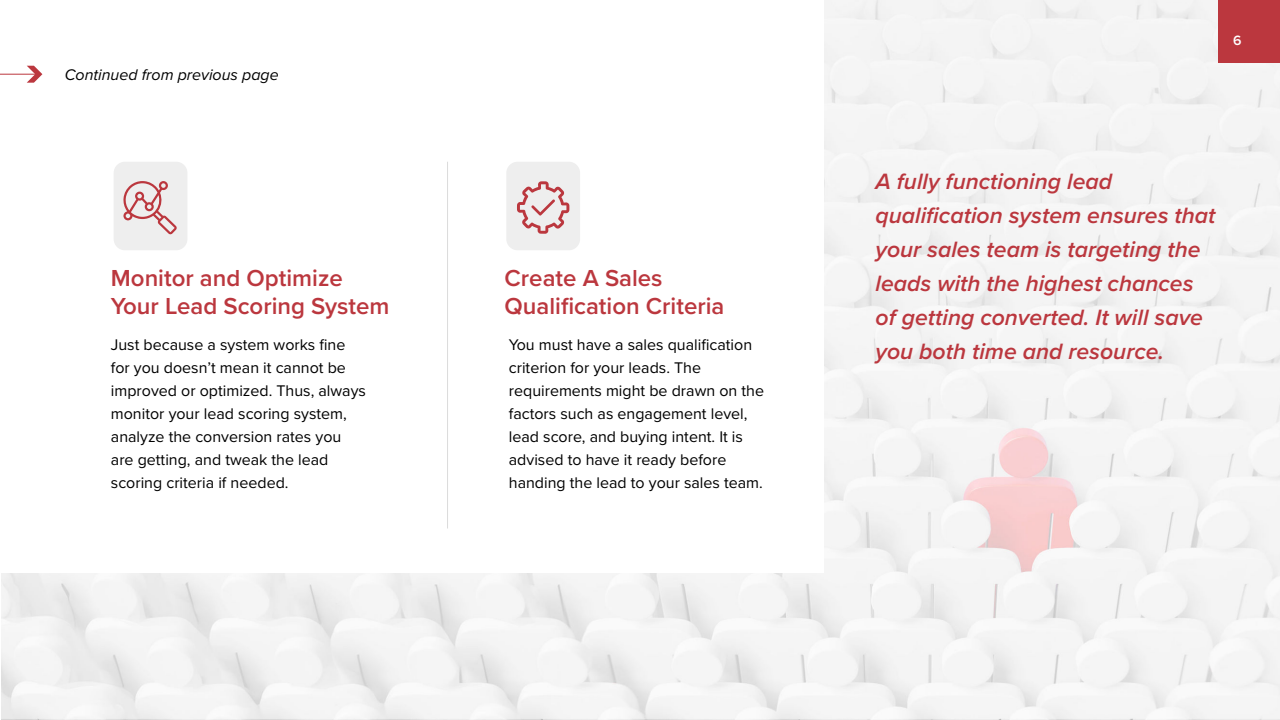
<style>
.page{position:relative;width:1280px;height:720px;background:#fff}
.page>*{position:absolute;margin:0;border:0;box-sizing:border-box;transform-origin:0 0}
.t1{font:600 24px/28px "Proxima Nova";color:#bb373e}
.t2{font:italic 600 23px/34px "Proxima Nova";color:#bb373e}
.t3{font:16px/23px "Proxima Nova";color:#000}
.t4{font:italic 16px "Proxima Nova";color:#000}
.t5{font:600 14px "Proxima Nova";color:#fff}
</style>
<div class="page">
<img style="left:2px;top:0;width:1278px;height:719px">
<div style="left:1218px;top:0;width:62px;height:62px;background:#bb373e"></div>
<div style="left:2px;top:0;width:822px;height:572px;background:#fff"></div>
<div style="left:114px;top:162px;width:73px;height:88px;background:#eee;border-radius:11px"></div>
<div style="left:506px;top:162px;width:74px;height:88px;background:#eee;border-radius:11px"></div>
<hr style="left:447px;top:162px;width:1px;height:367px;background:#dcdcdc">
<svg style="left:123px;top:181px;width:54px;height:53px"></svg>
<svg style="left:517px;top:181px;width:52px;height:53px"></svg>
<hr style="left:0;top:74px;width:37px;height:1px;background:#bb373e">
<svg style="left:27px;top:66px;width:15px;height:17px"></svg>
<p class="t4" style="left:65px;top:68px;width:216px">Continued from previous page</p>
<h1 class="t1" style="left:111px;top:266px;width:280px">Monitor and Optimize<br>Your Lead Scoring System</h1>
<h1 class="t1" style="left:505px;top:266px;width:221px">Create A Sales<br>Qualification Criteria</h1>
<p class="t3" style="left:111px;top:334px;width:257px">Just because a system works fine for you doesn’t mean it cannot be improved or optimized. Thus, always monitor your lead scoring system, analyze the conversion rates you are getting, and tweak the lead scoring criteria if needed.</p>
<p class="t3" style="left:509px;top:334px;width:257px">You must have a sales qualification criterion for your leads. The requirements might be drawn on the factors such as engagement level, lead score, and buying intent. It is advised to have it ready before handing the lead to your sales team.</p>
<p class="t5" style="left:1233px;top:35px;width:10px">6</p>
<h2 class="t2" style="left:876px;top:166px;width:342px">A fully functioning lead qualification system ensures that your sales team is targeting the leads with the highest chances of getting converted. It will save you both time and resource.</h2>
</div>
